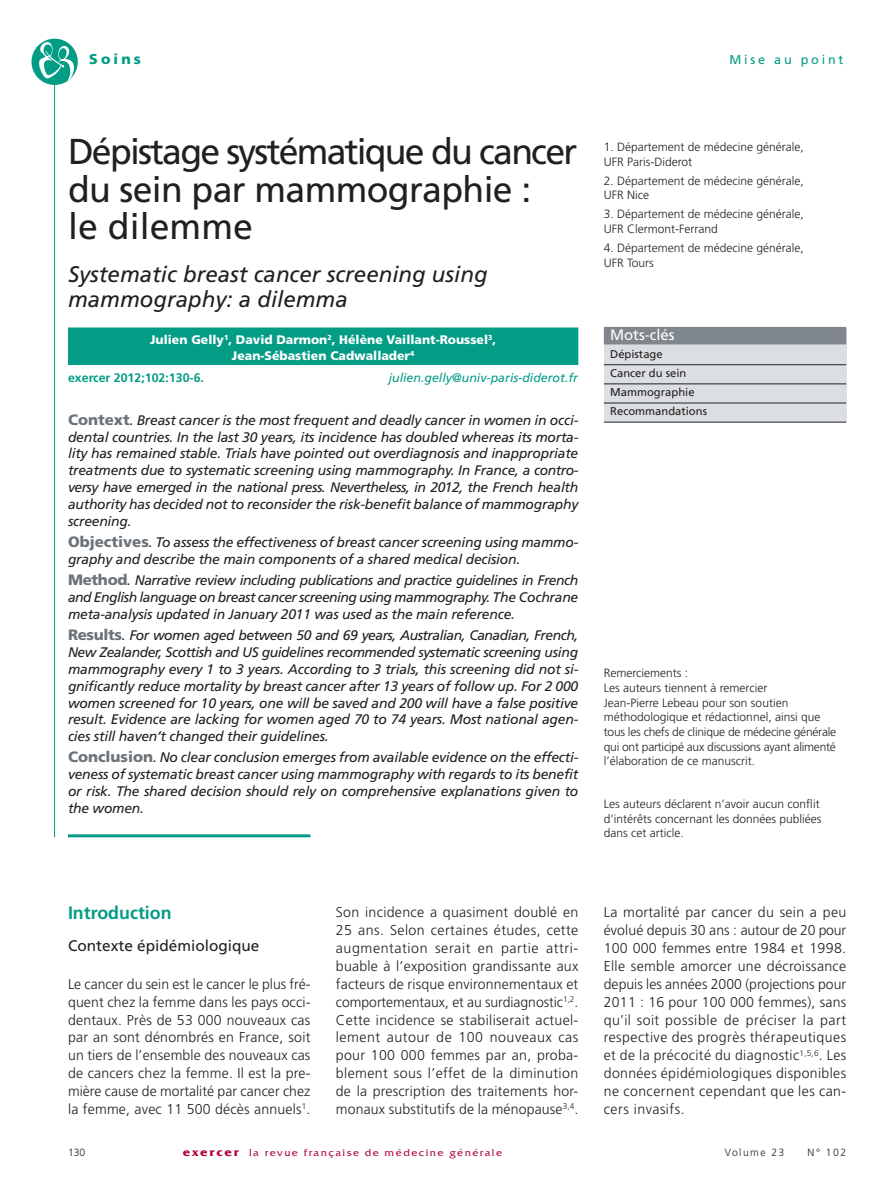
<style>
.page{position:relative;width:893px;height:1191px;background:#fff}
.page>*{position:absolute;margin:0;border:0;box-sizing:border-box;transform-origin:0 0}
._1_-_Titre_article{font:36px/37.5px "Frutiger CE";letter-spacing:-.05em;color:#231f20}
._3_-_Titre_anglais{font:italic 22.5px/25.5px "Frutiger CE";color:#231f20}
._10_2_-_Intertitre_1{font:700 18px "Frutiger CE";color:#039c85}
._11_-_Intertitre_2{font:15.3px "Frutiger CE";color:#231f20}
._16_-_Titre_mots-clé{font:15px "Frutiger CE";color:#fff}
._9_-_Texte_courant{font:300 14.25px/17.9px "Frutiger CE";letter-spacing:.015em;color:#231f20;text-align:justify}
.t1{font:900 14.25px "Frutiger CE";letter-spacing:.22em;color:#039c85}
._8_-_Abstract{font:italic 13.8px/16.8px "Frutiger CE";letter-spacing:-.015em;color:#231f20;text-align:justify}
._8_1_-_Abstract_dern{font:italic 13.8px/16.8px "Frutiger CE";letter-spacing:-.015em;color:#231f20;text-align:justify}
.t2{font:12.75px "Frutiger CE";letter-spacing:.22em;color:#039c85}
._4_2_-_Auteurs_Soins{font:900 12.3px/16.5px "Frutiger CE";color:#fff;text-align:center}
._6_-_Référence_artic{font:italic 12.3px "Frutiger CE";color:#039c85}
._6_-_Référence_artic-2{font:700 12.3px "Frutiger CE";color:#039c85}
._7_-_Localisation_au{font:300 12px/14.7px "Frutiger CE";color:#231f20}
._17_-_Texte_mots-clé{font:11.25px "Frutiger CE";color:#231f20}
.t3{font:300 10.5px "Frutiger CE";letter-spacing:.14em;color:#231f20}
.t4{font:10.05px "Friz Qua";letter-spacing:.145em;color:#b10535;scale:1.04 1}
.s1{font-weight:900;font-style:normal;font-size:15px;color:#6c747a}
.s2{font-weight:700;font-size:11.55px}
</style>
<div class="page">
<div style="left:32px;top:39px;width:46px;height:46px;background:#039c85;border-radius:50%"></div>
<svg style="left:39px;top:42px;width:36px;height:42px"></svg>
<hr style="left:54px;top:80px;width:1px;height:757px;background:#039c85">
<div style="left:68px;top:327px;width:510px;height:38px;background:#039c85"></div>
<hr style="left:68px;top:834px;width:242px;height:3px;background:#039c85">
<div style="left:604px;top:328px;width:242px;height:94px;background:#dcdfe2"></div>
<div style="left:604px;top:327px;width:242px;height:17px;background:#7f878d"></div>
<hr style="left:604px;top:364px;width:242px;height:1px;background:#231f20">
<hr style="left:604px;top:383px;width:242px;height:1px;background:#231f20">
<hr style="left:604px;top:403px;width:242px;height:1px;background:#231f20">
<hr style="left:604px;top:422px;width:242px;height:1px;background:#231f20">
<p class="t1" style="left:89px;top:50px;width:53px">Soins</p>
<p class="t2" style="left:729px;top:52px;width:115px">Mise au point</p>
<p class="_1_-_Titre_article" style="left:68px;top:133px;width:511px">Dépistage systématique du cancer du sein par mammographie :<br>le dilemme</p>
<p class="_3_-_Titre_anglais" style="left:68px;top:261px;width:421px">Systematic breast cancer screening using mammography: a dilemma</p>
<p class="_4_2_-_Auteurs_Soins" style="left:150px;top:331px;width:348px">Julien Gelly<sup>1</sup>, David Darmon<sup>2</sup>, Hélène Vaillant-Roussel<sup>3</sup>,<br>Jean-Sébastien Cadwallader<sup>4</sup></p>
<p class="_6_-_Référence_artic-2" style="left:68px;top:371px;width:137px">exercer 2012;102:130-6.</p>
<p class="_6_-_Référence_artic" style="left:389px;top:371px;width:191px">julien.gelly@univ-paris-diderot.fr</p>
<p class="_8_-_Abstract" style="left:68px;top:411px;width:512px"><span class="s1">Context</span>. Breast cancer is the most frequent and deadly cancer in women in occi&shy;dental countries. In the last 30 years, its incidence has doubled whereas its morta&shy;lity has remained stable. Trials have pointed out overdiagnosis and inappropriate treatments due to systematic screening using mammography. In France, a contro&shy;versy have emerged in the national press. Nevertheless, in 2012, the French health authority has decided not to reconsider the risk-benefit balance of mammography screening.</p>
<p class="_8_-_Abstract" style="left:68px;top:534px;width:512px"><span class="s1">Objectives</span>. To assess the effectiveness of breast cancer screening using mammo&shy;graphy and describe the main components of a shared medical decision.</p>
<p class="_8_-_Abstract" style="left:68px;top:572px;width:512px"><span class="s1">Method</span>. Narrative review including publications and practice guidelines in French and English language on breast cancer screening using mammography. The Cochrane meta-analysis updated in January 2011 was used as the main reference.</p>
<p class="_8_-_Abstract" style="left:68px;top:627px;width:512px"><span class="s1">Results</span>. For women aged between 50 and 69 years, Australian, Canadian, French, New Zealander, Scottish and US guidelines recommended systematic screening using mammography every 1 to 3 years. According to 3 trials, this screening did not si&shy;gnificantly reduce mortality by breast cancer after 13 years of follow up. For 2 000 women screened for 10 years, one will be saved and 200 will have a false positive result. Evidence are lacking for women aged 70 to 74 years. Most national agen&shy;cies still haven’t changed their guidelines.</p>
<p class="_8_1_-_Abstract_dern" style="left:68px;top:749px;width:512px"><span class="s1">Conclusion</span>. No clear conclusion emerges from available evidence on the effecti&shy;veness of systematic breast cancer using mammography with regards to its benefit or risk. The shared decision should rely on comprehensive explanations given to the women.</p>
<p class="_7_-_Localisation_au" style="left:604px;top:139px;width:202px">1. Département de médecine générale,<br>UFR Paris-Diderot</p>
<p class="_7_-_Localisation_au" style="left:604px;top:173px;width:202px">2. Département de médecine générale,<br>UFR Nice</p>
<p class="_7_-_Localisation_au" style="left:604px;top:207px;width:202px">3. Département de médecine générale,<br>UFR Clermont-Ferrand</p>
<p class="_7_-_Localisation_au" style="left:604px;top:240px;width:202px">4. Département de médecine générale,<br>UFR Tours</p>
<p class="_16_-_Titre_mots-clé" style="left:610px;top:326px;width:66px">Mots-clés</p>
<p class="_17_-_Texte_mots-clé" style="left:610px;top:347px;width:54px">Dépistage</p>
<p class="_17_-_Texte_mots-clé" style="left:610px;top:367px;width:78px">Cancer du sein</p>
<p class="_17_-_Texte_mots-clé" style="left:610px;top:386px;width:86px">Mammographie</p>
<p class="_17_-_Texte_mots-clé" style="left:610px;top:405px;width:98px">Recommandations</p>
<p class="_7_-_Localisation_au" style="left:604px;top:665px;width:234px">Remerciements :<br>Les auteurs tiennent à remercier<br>Jean-Pierre Lebeau pour son soutien méthodologique et rédactionnel, ainsi que tous les chefs de clinique de médecine générale qui ont participé aux discussions ayant alimenté l’élaboration de ce manuscrit.</p>
<p class="_7_-_Localisation_au" style="left:604px;top:796px;width:219px">Les auteurs déclarent n’avoir aucun conflit d’intérêts concernant les données publiées dans cet article.</p>
<p class="_10_2_-_Intertitre_1" style="left:68px;top:902px;width:105px">Introduction</p>
<p class="_11_-_Intertitre_2" style="left:68px;top:936px;width:193px">Contexte épidémiologique</p>
<p class="_9_-_Texte_courant" style="left:68px;top:974px;width:244px">Le cancer du sein est le cancer le plus fré&shy;quent chez la femme dans les pays occi&shy;dentaux. Près de 53 000 nouveaux cas par an sont dénombrés en France, soit un tiers de l’ensemble des nouveaux cas de cancers chez la femme. Il est la pre&shy;mière cause de mortalité par cancer chez la femme, avec 11 500 décès annuels<sup>1</sup>.</p>
<p class="_9_-_Texte_courant" style="left:336px;top:903px;width:244px">Son incidence a quasiment doublé en 25 ans. Selon certaines études, cette augmentation serait en partie attri&shy;buable à l’exposition grandissante aux facteurs de risque environnementaux et comportementaux, et au surdiagnostic<sup>1,2</sup>.<br>Cette incidence se stabiliserait actuel&shy;lement autour de 100 nouveaux cas pour 100 000 femmes par an, proba&shy;blement sous l’effet de la diminution de la prescription des traitements hor&shy;monaux substitutifs de la ménopause<sup>3,4</sup>.</p>
<p class="_9_-_Texte_courant" style="left:604px;top:903px;width:244px">La mortalité par cancer du sein a peu évolué depuis 30 ans : autour de 20 pour 100 000 femmes entre 1984 et 1998.<br>Elle semble amorcer une décroissance depuis les années 2000 (projections pour 2011 : 16 pour 100 000 femmes), sans qu’il soit possible de préciser la part respective des progrès thérapeutiques et de la précocité du diagnostic<sup>1,5,6</sup>. Les données épidémiologiques disponibles ne concernent cependant que les can&shy;cers invasifs.</p>
<p class="t3" style="left:68px;top:1146px;width:19px">130</p>
<p class="t4" style="left:183px;top:1146px;width:308px"><span class="s2">exercer</span> la revue française de médecine générale</p>
<p class="t3" style="left:725px;top:1146px;width:61px">Volume 23</p>
<p class="t3" style="left:808px;top:1146px;width:40px">N° 102</p>
</div>
